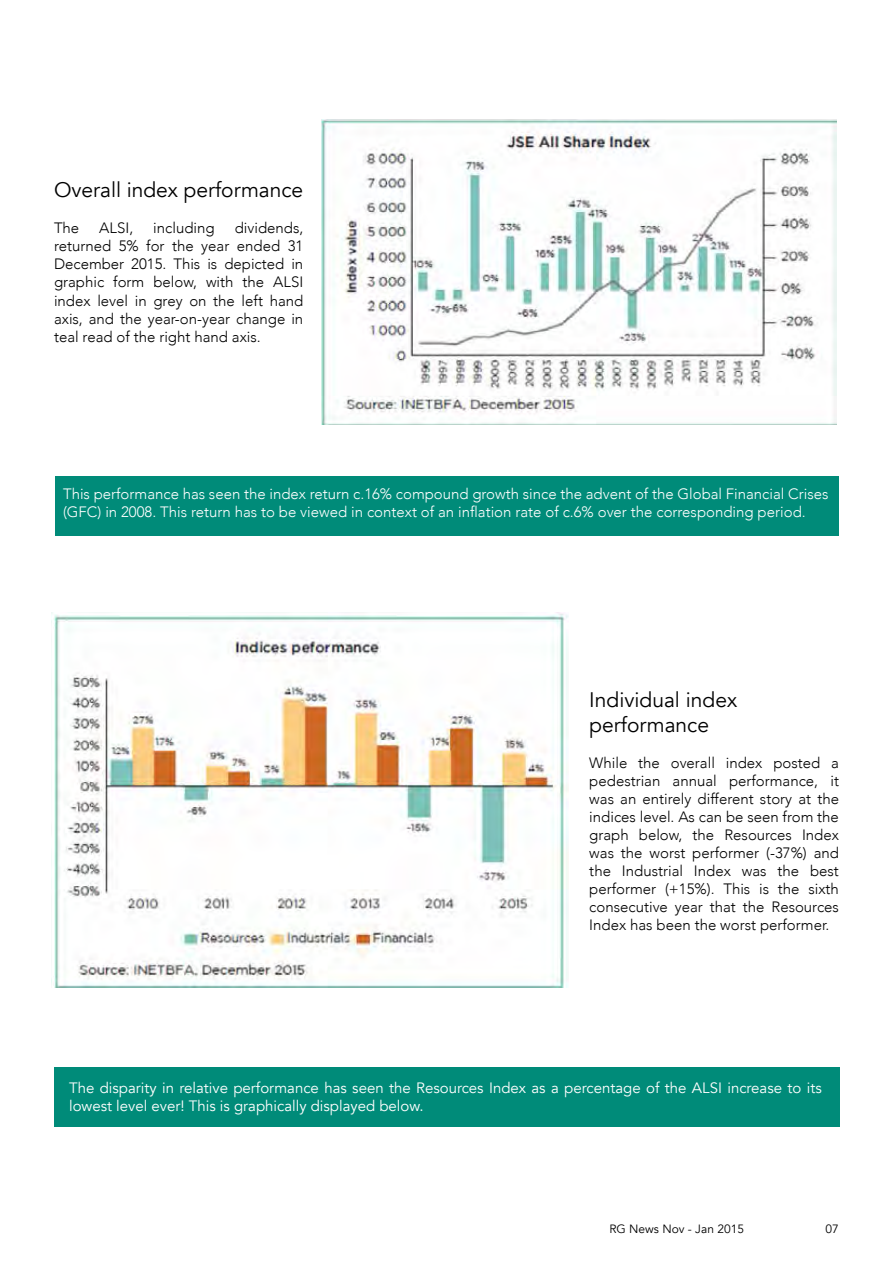
<style>
.page{position:relative;width:893px;height:1263px;background:#fff}
.page>*{position:absolute;margin:0;border:0;box-sizing:border-box;transform-origin:0 0}
.t1{font:21px/25.2px "Avenir";color:#000}
.t2{font:300 15px/18px "Avenir";color:#000;text-align:justify}
.t3{font:300 15px/18px "Avenir";color:#fff}
.t4{font:15px/18px "Avenir";color:#fff}
.t5{font:12px "Avenir";color:#000}
</style>
<div class="page">
<div style="left:55px;top:476px;width:783px;height:59px;background:#008b79"></div>
<div style="left:54px;top:1067px;width:785px;height:60px;background:#008b79"></div>
<img style="left:322px;top:120px;width:515px;height:304px">
<img style="left:52px;top:613px;width:516px;height:374px">
<h1 class="t1" style="left:54px;top:178px;width:251px">Overall index performance</h1>
<p class="t2" style="left:54px;top:219px;width:27px">The</p>
<p class="t2" style="left:99px;top:219px;width:35px">ALSI,</p>
<p class="t2" style="left:153px;top:219px;width:63px">including</p>
<p class="t2" style="left:54px;top:219px;width:251px;text-indent:181px">dividends, returned 5% for the year ended 31<br>December 2015. This is depicted in graphic form below, with the ALSI index level in grey on the left hand axis, and the year-on-year change in teal read of the right hand axis.</p>
<p class="t3" style="left:63px;top:485px;width:767px">This performance has seen the index return c.16% compound growth since the advent of the Global Financial Crises (GFC) in 2008. This return has to be viewed in context of an inflation rate of c.6% over the corresponding period.</p>
<h1 class="t1" style="left:589px;top:688px;width:149px">Individual index performance</h1>
<p class="t2" style="left:589px;top:754px;width:251px">While the overall index posted a pedestrian annual performance, it was an entirely different story at the indices level. As can be seen from the graph below, the Resources Index was the worst performer (-37%) and the Industrial Index was the best performer (+15%). This is the sixth consecutive year that the Resources Index has been the worst performer.</p>
<p class="t4" style="left:69px;top:1079px;width:754px">The disparity in relative performance has seen the Resources Index as a percentage of the ALSI increase to its lowest level ever! This is graphically displayed below.</p>
<p class="t5" style="left:609px;top:1222px;width:136px">RG News Nov - Jan 2015</p>
<p class="t5" style="left:826px;top:1222px;width:15px">07</p>
</div>
